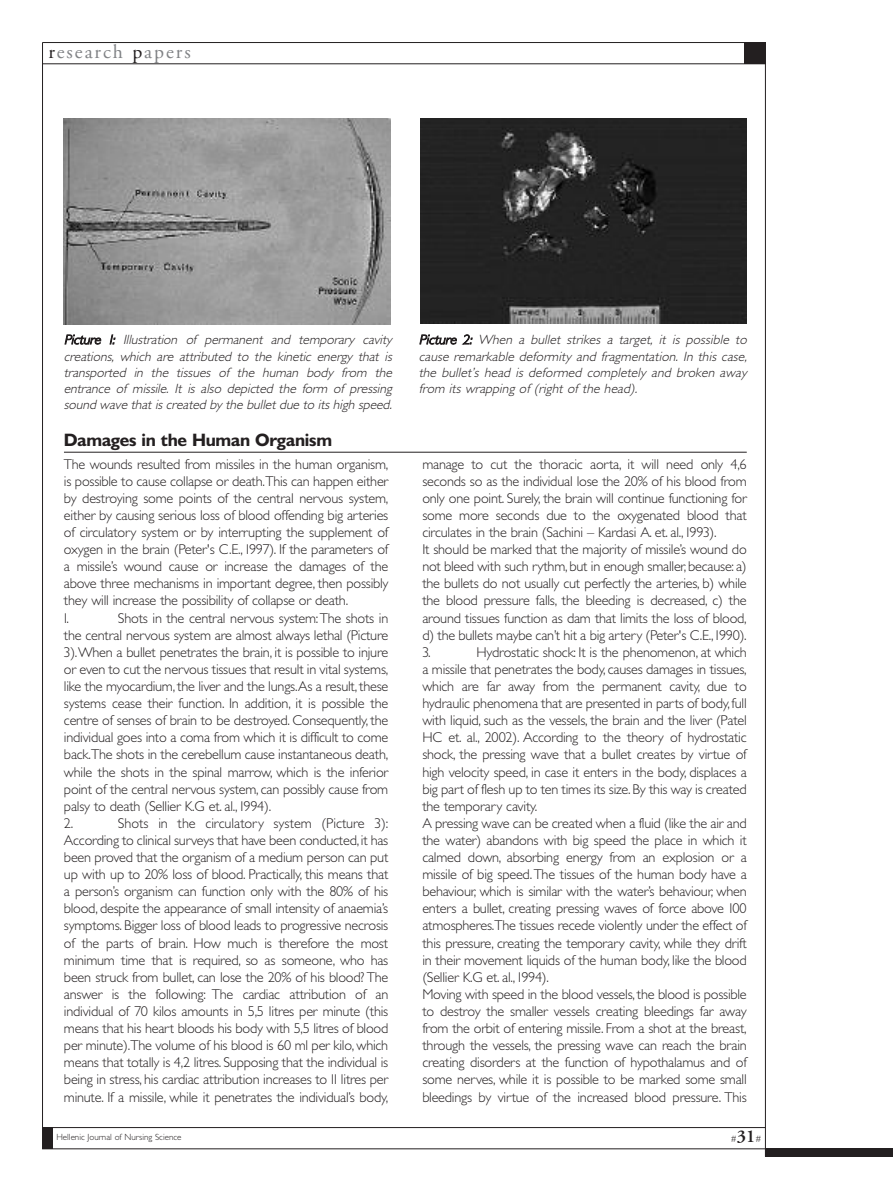
<style>
.page{position:relative;width:893px;height:1191px;background:#fff}
.page>*{position:absolute;margin:0;border:0;box-sizing:border-box;transform-origin:0 0}
.t1{font:19.65px "CF Garamond";letter-spacing:.1em;color:#808285}
.t2{font:700 18px "Gill Sans Hel";letter-spacing:-.015em;color:#231f20}
.t3{font:300 14.25px/17.1px "Gill Sans Hel";letter-spacing:-.015em;color:#231f20}
.t4{font:italic 300 13.5px/16.2px "Gill Sans Hel";letter-spacing:.01em;color:#231f20}
.t5{font:300 9px "Gill Sans Hel";color:#231f20}
.t6{font:300 9px "CF Jill";color:#231f20}
.s1{color:#231f20}
.s2{font-family:"CF Garamond";font-weight:500;font-size:18px}
</style>
<div class="page">
<hr style="left:42px;top:63px;width:723px;height:1px;background:#231f20">
<hr style="left:42px;top:42px;width:723px;height:1px;background:#231f20">
<hr style="left:43px;top:1148px;width:722px;height:1px;background:#231f20">
<hr style="left:43px;top:1127px;width:722px;height:1px;background:#231f20">
<hr style="left:42px;top:43px;width:1px;height:1106px;background:#231f20">
<div style="left:765px;top:1148px;width:127px;height:9px;background:#231f20"></div>
<hr style="left:765px;top:42px;width:1px;height:1114px;background:#231f20">
<div style="left:43px;top:1127px;width:10px;height:22px;background:#231f20"></div>
<div style="left:744px;top:43px;width:21px;height:21px;background:#231f20"></div>
<img style="left:64px;top:118px;width:326px;height:206px">
<img style="left:420px;top:118px;width:327px;height:206px">
<hr style="left:64px;top:452px;width:683px;height:1px;background:#231f20">
<h1 class="t1" style="left:48px;top:41px;width:144px"><span class="s1">r</span>esearch <span class="s1">p</span>apers</h1>
<p class="t4" style="left:64px;top:332px;width:333px">Picture 1: Illustration of permanent and temporary cavity creations, which are attributed to the kinetic energy that is transported in the tissues of the human body from the entrance of missile. It is also depicted the form of pressing sound wave thatiscreated by the bulletdue to itshigh speed.</p>
<p class="t4" style="left:419px;top:332px;width:333px">Picture 2: When a bullet strikes a target, it is possible to cause remarkable deformity and fragmentation. In this case, the bullet’s head is deformed completely and broken away from its wrapping of (right of the head) .</p>
<p class="t2" style="left:64px;top:429px;width:270px">Damages in the Human Organism</p>
<p class="t3" style="left:64px;top:455px;width:326px">The wounds resulted from missiles in the human organism, is possible to cause collapse or death.This can happen either by destroying some points of the central nervous system, either by causing serious loss of blood offending big arteries of circulatory system or by interrupting the supplement of oxygen in the brain (Peter's C.E., 1997). If the parameters of a missile’s wound cause or increase the damages of the above three mechanisms in important degree, then possibly they will increase the possibility of collapse or death.<br>1.</p>
<p class="t3" style="left:64px;top:609px;width:326px;text-indent:54px">Shots in the central nervous system:The shots in the central nervous system are almost always lethal (Picture 3).When a bullet penetrates the brain, it is possible to injure or even to cut the nervous tissues that result in vital systems, like the myocardium, the liver and the lungs.As a result, these systems cease their function. In addition, it is possible the centre of senses of brain to be destroyed. Consequently, the individual goes into a coma from which it is difficult to come back.The shots in the cerebellum cause instantaneous death, while the shots in the spinal marrow, which is the inferior point of the central nervous system, can possibly cause from palsy to death (Sellier K.G et. al., 1994).<br>2.</p>
<p class="t3" style="left:64px;top:814px;width:326px;text-align:justify;text-indent:54px">Shots in the circulatory system (Picture 3):<br>According to clinical surveys that have been conducted, it has been proved that the organism of a medium person can put up with up to 20% loss of blood. Practically, this means that a person’s organism can function only with the 80% of his blood, despite the appearance of small intensity of anaemia’s symptoms. Bigger loss of blood leads to progressive necrosis of the parts of brain. How much is therefore the most minimum time that is required, so as someone, who has been struck from bullet, can lose the 20% of his blood? The answer is the following: The cardiac attribution of an individual of 70 kilos amounts in 5,5 litres per minute (this means that his heart bloods his body with 5,5 litres of blood per minute).The volume of his blood is 60 ml per kilo, which means that totally is 4,2 litres. Supposing that the individual is being in stress, his cardiac attribution increases to 11 litres per minute. If a missile, while it penetrates the individual’s body,</p>
<p class="t3" style="left:422px;top:455px;width:326px">manage to cut the thoracic aorta, it will need only 4,6 seconds so as the individual lose the 20% of his blood from only one point. Surely, the brain will continue functioning for some more seconds due to the oxygenated blood that circulates in the brain (Sachini – Kardasi Α. et. al., 1993).<br>It should be marked that the majority of missile’s wound do not bleed with such rythm, but in enough smaller, because: a) the bullets do not usually cut perfectly the arteries, b) while the blood pressure falls, the bleeding is decreased, c) the around tissues function as dam that limits the loss of blood, d) the bullets maybe can’t hit a big artery (Peter's C.E., 1990).<br>3.</p>
<p class="t3" style="left:422px;top:643px;width:326px;text-indent:54px">Hydrostatic shock: It is the phenomenon, at which a missile that penetrates the body, causes damages in tissues, which are far away from the permanent cavity, due to hydraulic phenomena that are presented in parts of body, full with liquid, such as the vessels, the brain and the liver (Patel HC et. al., 2002). According to the theory of hydrostatic shock, the pressing wave that a bullet creates by virtue of high velocity speed, in case it enters in the body, displaces a big part of flesh up to ten times its size. By this way is created the temporary cavity.<br>A pressing wave can be created when a fluid (like the air and the water) abandons with big speed the place in which it calmed down, absorbing energy from an explosion or a missile of big speed.The tissues of the human body have a behaviour, which is similar with the water’s behaviour, when enters a bullet, creating pressing waves of force above 100 atmospheres.The tissues recede violently under the effect of this pressure, creating the temporary cavity, while they drift in their movement liquids of the human body, like the blood (Sellier K.G et. al., 1994).<br>Moving with speed in the blood vessels, the blood is possible to destroy the smaller vessels creating bleedings far away from the orbit of entering missile. From a shot at the breast, through the vessels, the pressing wave can reach the brain creating disorders at the function of hypothalamus and of some nerves, while it is possible to be marked some small bleedings by virtue of the increased blood pressure. This</p>
<p class="t5" style="left:57px;top:1132px;width:127px">Hellenic Journal of Nursing Science</p>
<p class="t6" style="left:731px;top:1134px;width:32px">#<span class="s2">31</span>#</p>
</div>
